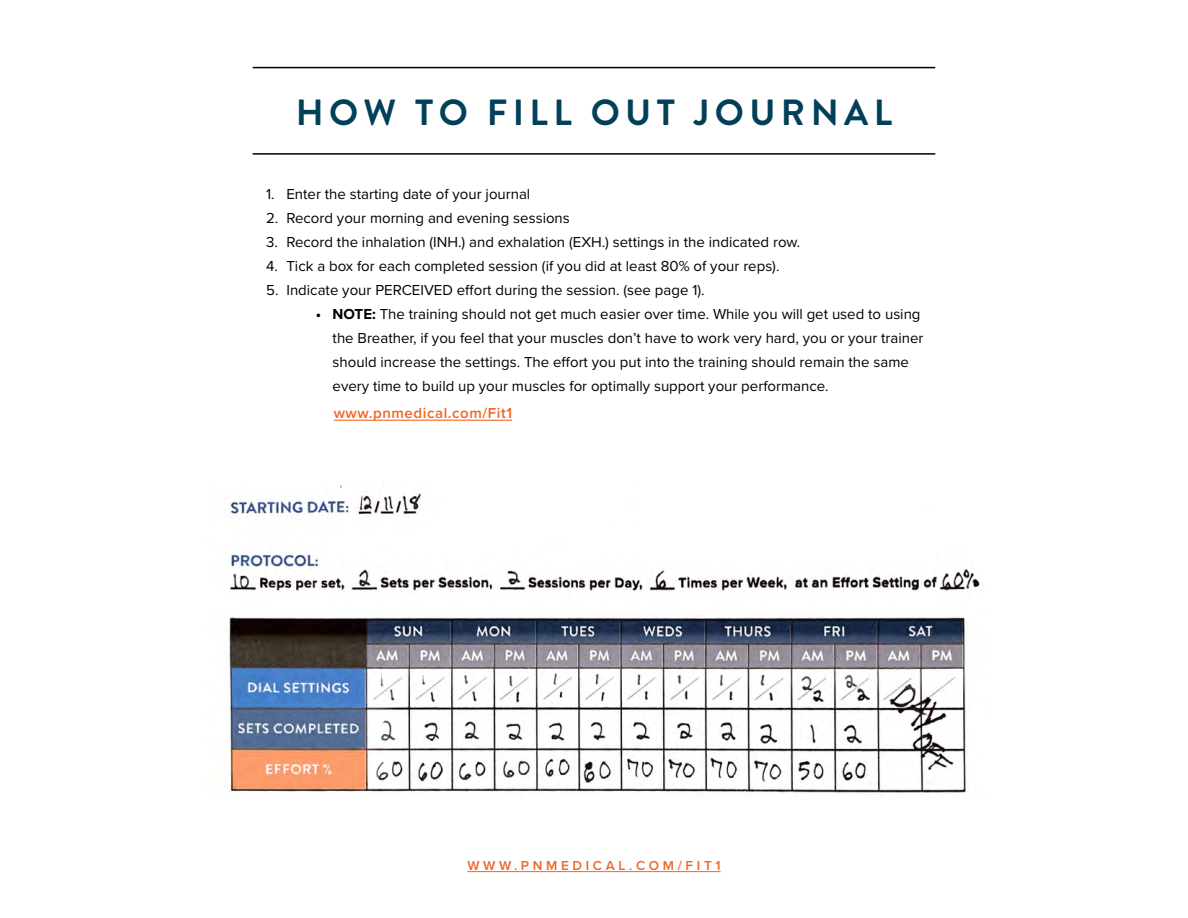
<style>
.page{position:relative;width:1188px;height:918px;background:#fff}
.page>*{position:absolute;margin:0;border:0;box-sizing:border-box;transform-origin:0 0}
.t1{font:700 36.45px "Brandon Grotesque";letter-spacing:.15em;color:#024059}
.t2{font:15px/24px "Proxima Nova";color:#000}
.t3{font:600 15px "Proxima Nova";letter-spacing:.04em;color:#f26522}
.t4{font:600 13.5px "Proxima Nova";letter-spacing:.27em;color:#f26522}
.s1{font-weight:700}
</style>
<div class="page">
<hr style="left:467px;top:871px;width:254px;height:1px;background:#f26522">
<hr style="left:334px;top:420px;width:178px;height:1px;background:#f26522">
<hr style="left:253px;top:67px;width:682px;height:1px;background:#000">
<hr style="left:253px;top:153px;width:682px;height:2px;background:#000">
<img style="left:227px;top:485px;width:753px;height:310px">
<div style="left:637px;top:448px;width:287px;height:111px;background:#fff"></div>
<h1 class="t1" style="left:296px;top:87px;width:598px">HOW TO FILL OUT JOURNAL</h1>
<p class="t2" style="left:266px;top:181px;width:266px">1. Enter the starting date of your journal</p>
<p class="t2" style="left:266px;top:205px;width:305px">2. Record your morning and evening sessions</p>
<p class="t2" style="left:266px;top:229px;width:536px">3. Record the inhalation (INH.) and exhalation (EXH.) settings in the indicated row.</p>
<p class="t2" style="left:266px;top:253px;width:515px">4. Tick a box for each completed session (if you did at least 80% of your reps).</p>
<p class="t2" style="left:266px;top:277px;width:440px">5. Indicate your PERCEIVED effort during the session. (see page 1).</p>
<p class="t2" style="left:333px;top:301px;width:592px;text-indent:-17px"><span class="s1">• NOTE:</span> The training should not get much easier over time. While you will get used to using the Breather, if you feel that your muscles don’t have to work very hard, you or your trainer should increase the settings. The effort you put into the training should remain the same every time to build up your muscles for optimally support your performance.</p>
<p class="t3" style="left:334px;top:402px;width:180px">www.pnmedical.com/Fit1</p>
<p class="t4" style="left:467px;top:855px;width:255px">WWW.PNMEDICAL.COM/FIT1</p>
</div>
